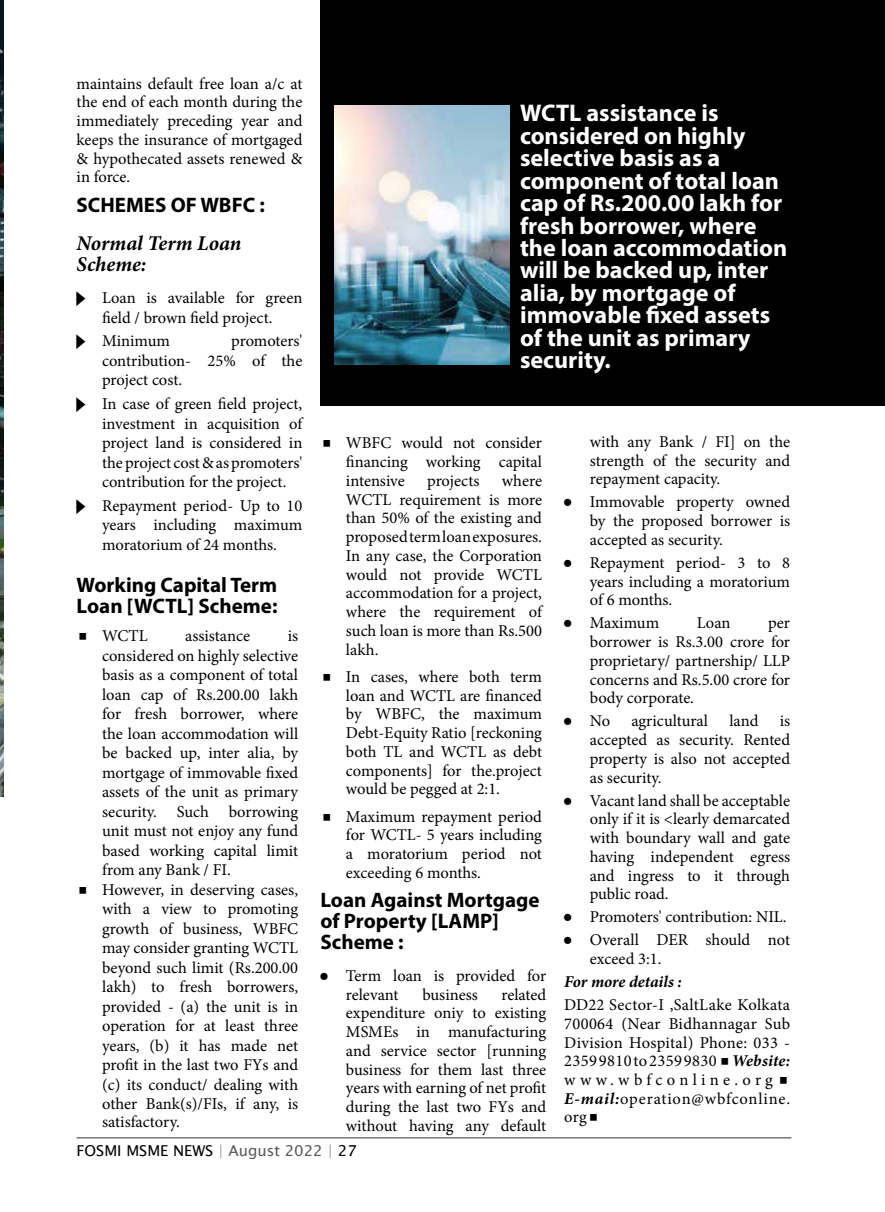
<style>
.page{position:relative;width:885px;height:1212px;background:#fff}
.page>*{position:absolute;margin:0;border:0;box-sizing:border-box;transform-origin:0 0}
.t1{font:700 24.15px/22.5px "Myriad Pro";color:#fff}
.t2{font:700 21px/21px "Myriad Pro";color:#000}
.t3{font:italic 700 21px/21px "Minion Pro";letter-spacing:-.005em;color:#000}
.t4{font:16.5px/18.8px "Minion Pro";color:#000;text-align:justify}
.t5{font:italic 700 16.5px "Minion Pro";letter-spacing:-.005em;color:#000}
.t6{font:15px "Lucida Sans Unicode";color:#000}
.s1{font-family:"Four CPK Head 1";font-weight:700}
.s2{font-weight:700;font-style:italic}
.s3{color:#808285}
.s4{color:#58595b}
</style>
<div class="page">
<hr style="left:77px;top:1137px;width:714px;height:1px;background:#77787b">
<div style="left:320px;top:0;width:564px;height:405px;background:#000"></div>
<img style="left:0;top:0;width:4px;height:796px">
<img style="left:334px;top:106px;width:175px;height:258px">
<p class="t4" style="left:77px;top:74px;width:227px">maintains default free loan a/c at the end of each month during the immediately preceding year and keeps the insurance of mortgaged &amp; hypothecated assets renewed &amp; in force.</p>
<p class="t2" style="left:77px;top:194px;width:190px">SCHEMES OF WBFC :</p>
<p class="t3" style="left:77px;top:232px;width:166px">Normal Term Loan<br>Scheme:</p>
<p class="t4" style="left:77px;top:288px;width:227px;line-height:19.5px;text-align:center"><span class="s1">Á</span> Loan is available for green field / brown field project.</p>
<p class="t4" style="left:77px;top:332px;width:95px"><span class="s1">Á</span> Minimum</p>
<p class="t4" style="left:102px;top:331px;width:202px;line-height:19.5px;text-indent:129px">promoters' contribution- 25% of the project cost.</p>
<p class="t4" style="left:102px;top:394px;width:202px;line-height:19.5px;text-indent:-26px"><span class="s1">Á</span> In case of green field project, investment in acquisition of project land is considered in the project cost &amp; as promoters' contribution for the project.</p>
<p class="t4" style="left:102px;top:496px;width:202px;line-height:19.5px;text-indent:-26px"><span class="s1">Á</span> Repayment period- Up to 10 years including maximum moratorium of 24 months.</p>
<p class="t2" style="left:77px;top:574px;width:202px">Working Capital Term<br>Loan [WCTL] Scheme:</p>
<p class="t4" style="left:77px;top:627px;width:72px"><span class="s1">À</span> WCTL</p>
<p class="t4" style="left:185px;top:627px;width:66px">assistance</p>
<p class="t4" style="left:288px;top:627px;width:12px">is</p>
<p class="t4" style="left:102px;top:646px;width:197px">considered on highly selective</p>
<p class="t4" style="left:102px;top:666px;width:197px">basis as a component of total</p>
<p class="t4" style="left:102px;top:685px;width:197px">loan cap of Rs.200.00 lakh</p>
<p class="t4" style="left:102px;top:705px;width:197px">for fresh borrower, where</p>
<p class="t4" style="left:102px;top:724px;width:197px">the loan accommodation will</p>
<p class="t4" style="left:102px;top:744px;width:197px">be backed up, inter alia, by</p>
<p class="t4" style="left:102px;top:763px;width:197px">mortgage of immovable fixed</p>
<p class="t4" style="left:102px;top:783px;width:197px">assets of the unit as primary</p>
<p class="t4" style="left:102px;top:802px;width:197px">security. Such borrowing</p>
<p class="t4" style="left:102px;top:822px;width:197px">unit must not enjoy any fund</p>
<p class="t4" style="left:102px;top:841px;width:197px">based working capital limit</p>
<p class="t4" style="left:102px;top:861px;width:130px">from any Bank / FI.</p>
<p class="t4" style="left:77px;top:880px;width:223px"><span class="s1">À</span> However, in deserving cases,</p>
<p class="t4" style="left:102px;top:900px;width:197px">with a view to promoting</p>
<p class="t4" style="left:102px;top:919px;width:197px">growth of business, WBFC</p>
<p class="t4" style="left:102px;top:939px;width:197px">may consider granting WCTL</p>
<p class="t4" style="left:102px;top:958px;width:197px">beyond such limit (Rs.200.00</p>
<p class="t4" style="left:102px;top:978px;width:197px">lakh) to fresh borrowers,</p>
<p class="t4" style="left:102px;top:997px;width:197px">provided - (a) the unit is in</p>
<p class="t4" style="left:102px;top:1017px;width:197px">operation for at least three</p>
<p class="t4" style="left:102px;top:1036px;width:197px">years, (b) it has made net</p>
<p class="t4" style="left:102px;top:1056px;width:197px">profit in the last two FYs and</p>
<p class="t4" style="left:102px;top:1075px;width:197px">(c) its conduct/ dealing with</p>
<p class="t4" style="left:102px;top:1094px;width:197px">other Bank(s)/FIs, if any, is</p>
<p class="t4" style="left:102px;top:1113px;width:79px">satisfactory.</p>
<p class="t1" style="left:520px;top:101px;width:268px">WCTL assistance is considered on highly selective basis as a component of total loan cap of Rs.200.00 lakh for fresh borrower, where the loan accommodation will be backed up, inter alia, by mortgage of immovable fixed assets of the unit as primary security.</p>
<p class="t4" style="left:346px;top:434px;width:197px;text-indent:-26px"><span class="s1">À</span> WBFC would not consider financing working capital intensive</p>
<p class="t4" style="left:346px;top:471px;width:197px;text-indent:156px">where WCTL requirement is more than 50% of the existing and proposed term loan exposures.<br>In any case, the Corporation would not provide WCTL accommodation for a project, where the requirement of such loan is more than Rs.500 lakh.</p>
<p class="t4" style="left:346px;top:667px;width:197px;text-indent:-26px"><span class="s1">À</span> In cases, where both term loan and WCTL are financed by WBFC, the maximum Debt-Equity Ratio [reckoning both TL and WCTL as debt components] for the.project would be pegged at 2:1.</p>
<p class="t4" style="left:346px;top:807px;width:197px;text-indent:-26px"><span class="s1">À</span> Maximum repayment period for WCTL- 5 years including a moratorium period not exceeding 6 months.</p>
<p class="t2" style="left:320px;top:889px;width:220px">Loan Against Mortgage of Property [LAMP]<br>Scheme :</p>
<p class="t4" style="left:346px;top:966px;width:202px;text-indent:-26px"><span class="s1">Â</span> Term loan is provided for relevant</p>
<p class="t4" style="left:427px;top:471px;width:54px">projects</p>
<p class="t4" style="left:346px;top:985px;width:202px;text-indent:155px">related expenditure oniy to existing MSMEs in manufacturing and service sector [running business for them last three years with earning of net profit during the last two FYs and without having any default</p>
<p class="t4" style="left:422px;top:985px;width:57px">business</p>
<p class="t4" style="left:589px;top:432px;width:202px">with any Bank / FI] on the strength of the security and repayment capacity.</p>
<p class="t4" style="left:589px;top:493px;width:202px;text-indent:-26px"><span class="s1">Â</span> Immovable property owned by the proposed borrower is accepted as security.</p>
<p class="t4" style="left:589px;top:553px;width:202px;text-indent:-26px"><span class="s1">Â</span> Repayment period- 3 to 8 years including a moratorium of 6 months.</p>
<p class="t4" style="left:564px;top:614px;width:96px"><span class="s1">Â</span> Maximum</p>
<p class="t4" style="left:696px;top:614px;width:35px">Loan</p>
<p class="t4" style="left:589px;top:614px;width:202px;text-indent:178px">per borrower is Rs.3.00 crore for proprietary/ partnership/ LLP concerns and Rs.5.00 crore for body corporate.</p>
<p class="t4" style="left:564px;top:712px;width:47px"><span class="s1">Â</span> No</p>
<p class="t4" style="left:631px;top:712px;width:78px">agricultural</p>
<p class="t4" style="left:729px;top:712px;width:30px">land</p>
<p class="t4" style="left:589px;top:712px;width:202px;text-indent:190px">is accepted as security. Rented property is also not accepted as security.</p>
<p class="t4" style="left:589px;top:791px;width:202px;text-indent:-26px"><span class="s1">Â</span> Vacant land shall be acceptable only if it is &lt;learly demarcated with boundary wall and gate having independent egress and ingress to it through public road.</p>
<p class="t4" style="left:564px;top:905px;width:227px;line-height:23px"><span class="s1">Â</span> Promoters' contribution: NIL.<br><span class="s1">Â</span> Overall DER should not</p>
<p class="t4" style="left:589px;top:949px;width:73px">exceed 3:1.</p>
<p class="t5" style="left:564px;top:970px;width:119px">For more details :</p>
<p class="t4" style="left:564px;top:995px;width:227px">DD22 Sector-I ,SaltLake Kolkata 700064 (Near Bidhannagar Sub Division Hospital) Phone: 033 - 2359 9810 to 2359 9830 <span class="s1">À</span><span class="s2">Website: </span>www.wbfconline.org<span class="s1">À </span><span class="s2">E-mail:</span>operation@wbfconline. org<span class="s1">À</span></p>
<p class="t6" style="left:77px;top:1138px;width:282px">FOSMI MSME NEWS <span class="s3">|</span> <span class="s4">August 2022</span> <span class="s3">|</span> 27</p>
</div>
